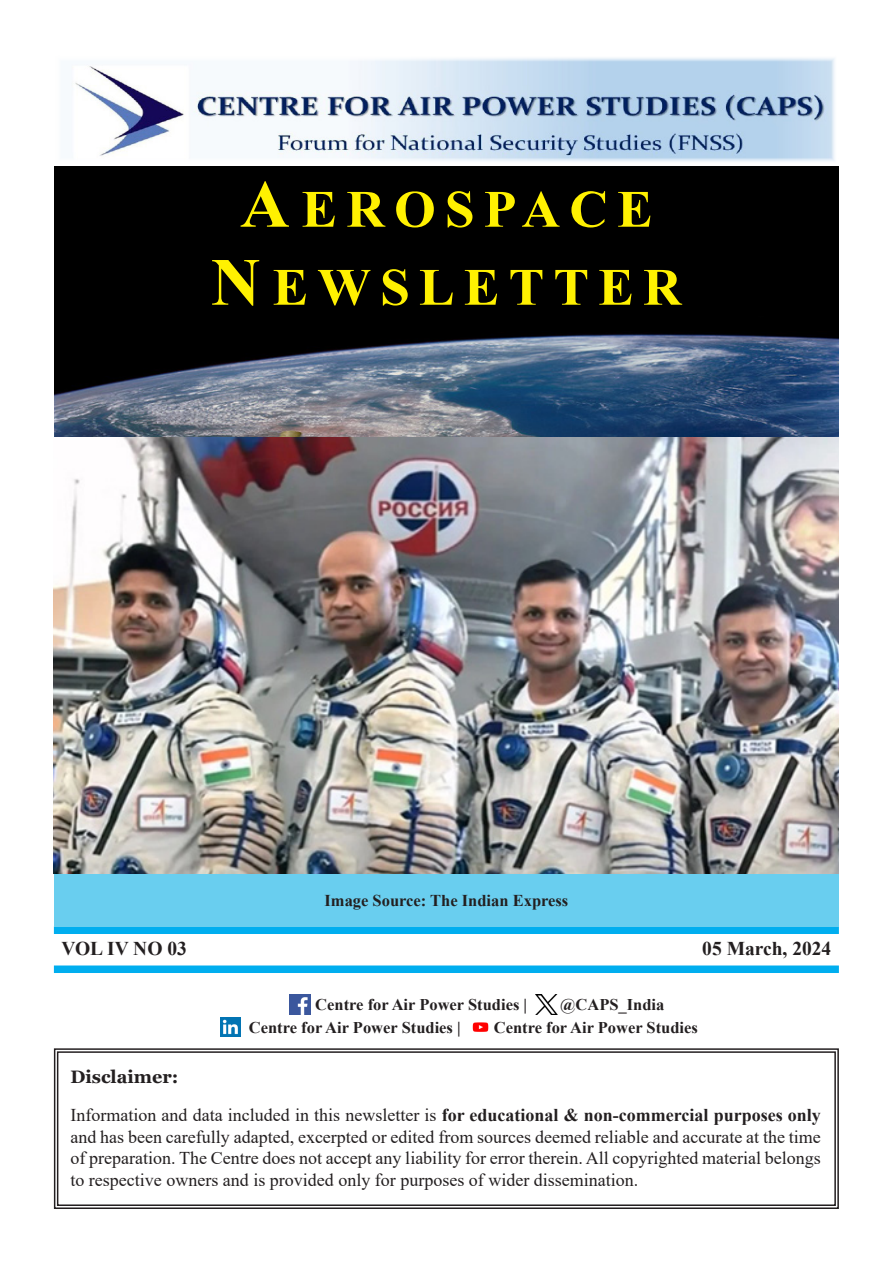
<style>
.page{position:relative;width:893px;height:1263px;background:#fff}
.page>*{position:absolute;margin:0;border:0;box-sizing:border-box;transform-origin:0 0}
.t1{font:700 52.5px "Times New Roman";letter-spacing:.17em;color:#fff101}
.t2{font:700 19.5px "Times New Roman";color:#231f20}
.t3{font:18px/21.6px "Times New Roman";color:#231f20;text-align:justify}
.t4{font:700 18px "Georgia";color:#231f20}
.t5{font:700 16.5px "Times New Roman";color:#231f20}
.t6{font:700 16.35px "Times New Roman";color:#231f20}
.s1{font-size:67.5px}
.s2{font-weight:700}
</style>
<div class="page">
<div style="left:54px;top:926px;width:785px;height:8px;background:#00aeef;border:2px solid #00aeef"></div>
<div style="left:54px;top:965px;width:785px;height:8px;background:#00aeef;border:2px solid #00aeef"></div>
<img style="left:71px;top:58px;width:764px;height:104px">
<img style="left:220px;top:1017px;width:21px;height:19px">
<img style="left:472px;top:1022px;width:17px;height:10px">
<svg style="left:53px;top:1048px;width:786px;height:161px"></svg>
<div style="left:57px;top:1051px;width:779px;height:155px;border:1px solid #231f20"></div>
<img style="left:290px;top:995px;width:20px;height:19px">
<img style="left:535px;top:995px;width:22px;height:19px">
<div style="left:54px;top:166px;width:785px;height:152px;background:#000"></div>
<div style="left:54px;top:374px;width:785px;height:552px;background:#69ceef"></div>
<img style="left:54px;top:318px;width:785px;height:556px">
<p class="t1" style="left:240px;top:171px;width:414px"><span class="s1">A</span>EROSPACE</p>
<p class="t1" style="left:211px;top:249px;width:472px"><span class="s1">N</span>EWSLETTER</p>
<p class="t5" style="left:324px;top:888px;width:245px">Image Source: The Indian Express</p>
<p class="t2" style="left:61px;top:934px;width:127px">VOL IV NO 03</p>
<p class="t2" style="left:702px;top:934px;width:131px">05 March, 2024</p>
<p class="t6" style="left:315px;top:993px;width:213px">Centre for Air Power Studies |</p>
<p class="t6" style="left:560px;top:993px;width:106px">@CAPS_India</p>
<p class="t6" style="left:249px;top:1015px;width:213px">Centre for Air Power Studies |</p>
<p class="t6" style="left:494px;top:1015px;width:206px">Centre for Air Power Studies</p>
<p class="t4" style="left:70px;top:1065px;width:110px">Disclaimer:</p>
<p class="t3" style="left:70px;top:1104px;width:752px">Information and data included in this newsletter is <span class="s2">for educational &amp; non-commercial purposes only </span>and has been carefully adapted, excerpted or edited from sources deemed reliable and accurate at the time of preparation. The Centre does not accept any liability for error therein. All copyrighted material belongs to respective owners and is provided only for purposes of wider dissemination.</p>
</div>
